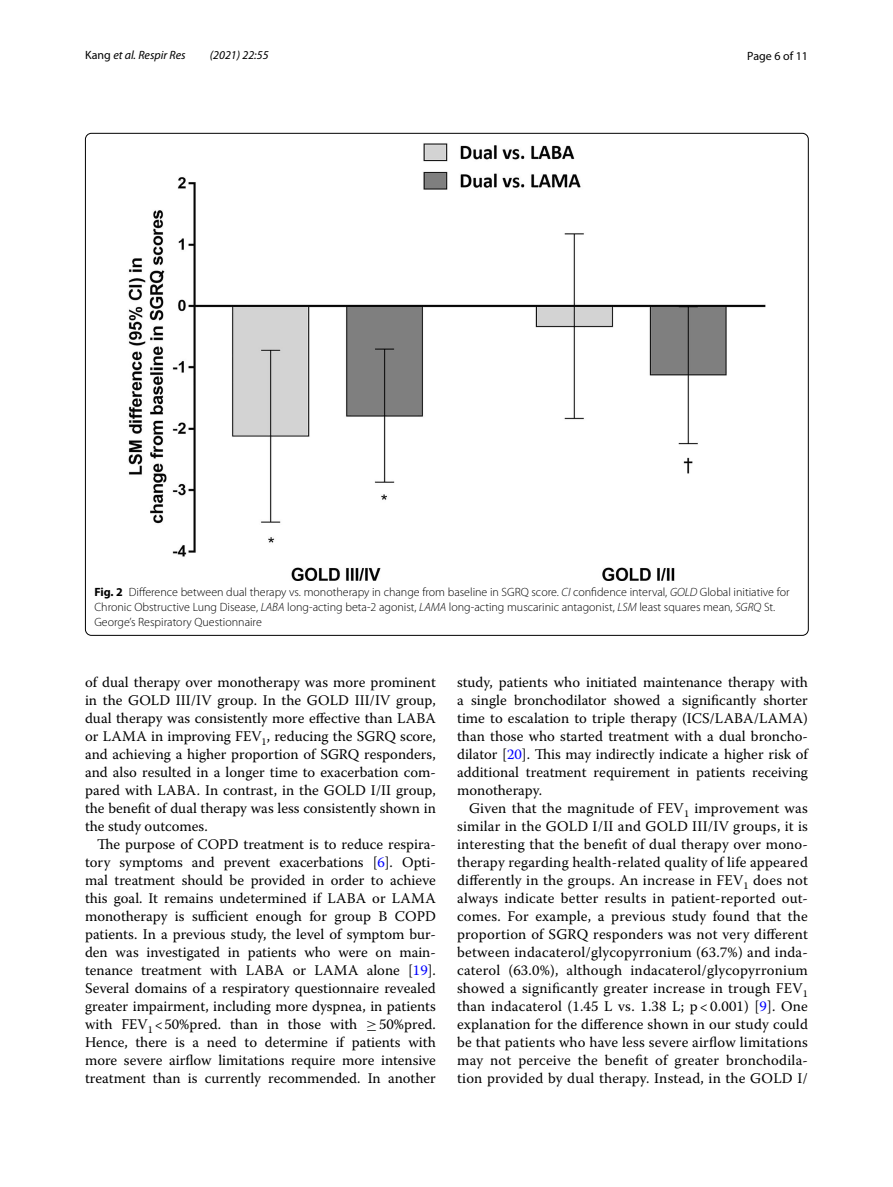
<style>
.page{position:relative;width:893px;height:1187px;background:#fff}
.page>*{position:absolute;margin:0;border:0;box-sizing:border-box;transform-origin:0 0}
.t1{font:14.7px/18px "Warnock Pro";color:#000;text-align:justify}
.t2{font:300 12px/15px "Myriad Pro";color:#000}
.t3{font:italic 12px "Myriad Pro";color:#000}
.t4{font:12px "Myriad Pro";color:#000}
.s1{font-style:normal}
.s2{font-weight:700}
.s3{font-style:italic}
.s4{color:#00f}
.s5{font-family:"MTSY"}
</style>
<div class="page">
<img style="left:128px;top:143px;width:638px;height:438px">
<p class="t3" style="left:85px;top:48px;width:102px"><span class="s1">Kang</span> et al. Respir Res</p>
<p class="t3" style="left:210px;top:48px;width:60px">(2021) 22:55</p>
<p class="t4" style="left:747px;top:48px;width:62px">Page 6 of 11</p>
<p class="t2" style="left:94px;top:584px;width:697px"><span class="s2">Fig. 2</span> Difference between dual therapy vs. monotherapy in change from baseline in SGRQ score. <span class="s3">CI</span> confidence interval, <span class="s3">GOLD</span> Global initiative for<br>Chronic Obstructive Lung Disease, <span class="s3">LABA</span> long-acting beta-2 agonist, <span class="s3">LAMA</span> long-acting muscarinic antagonist, <span class="s3">LSM</span> least squares mean, <span class="s3">SGRQ</span> St.<br>George’s Respiratory Questionnaire</p>
<p class="t1" style="left:85px;top:672px;width:352px">of dual therapy over monotherapy was more prominent in the GOLD III/IV group. In the GOLD III/IV group, dual therapy was consistently more effective than LABA or LAMA in improving FEV<sub>1</sub>, reducing the SGRQ score, and achieving a higher proportion of SGRQ responders, and also resulted in a longer time to exacerbation com&shy;pared with LABA. In contrast, in the GOLD I/II group, the benefit of dual therapy was less consistently shown in the study outcomes.</p>
<p class="t1" style="left:85px;top:834px;width:352px;text-indent:12px">The purpose of COPD treatment is to reduce respira&shy;tory symptoms and prevent exacerbations [<span class="s4">6</span>]. Opti&shy;mal treatment should be provided in order to achieve this goal. It remains undetermined if LABA or LAMA monotherapy is sufficient enough for group B COPD patients. In a previous study, the level of symptom bur&shy;den was investigated in patients who were on main&shy;tenance treatment with LABA or LAMA alone [<span class="s4">19</span>].<br>Several domains of a respiratory questionnaire revealed greater impairment, including more dyspnea, in patients with FEV<sub>1</sub> &lt;50%pred. than in those with <span class="s5">≥</span>50%pred.<br>Hence, there is a need to determine if patients with more severe airflow limitations require more intensive treatment than is currently recommended. In another</p>
<p class="t1" style="left:457px;top:672px;width:352px">study, patients who initiated maintenance therapy with a single bronchodilator showed a significantly shorter time to escalation to triple therapy (ICS/LABA/LAMA) than those who started treatment with a dual broncho&shy;dilator [<span class="s4">20</span>]. This may indirectly indicate a higher risk of additional treatment requirement in patients receiving monotherapy.</p>
<p class="t1" style="left:457px;top:798px;width:352px;text-indent:12px">Given that the magnitude of FEV<sub>1</sub> improvement was similar in the GOLD I/II and GOLD III/IV groups, it is interesting that the benefit of dual therapy over mono&shy;therapy regarding health-related quality of life appeared differently in the groups. An increase in FEV<sub>1</sub> does not always indicate better results in patient-reported out&shy;comes. For example, a previous study found that the proportion of SGRQ responders was not very different between indacaterol/glycopyrronium (63.7%) and inda&shy;caterol (63.0%), although indacaterol/glycopyrronium showed a significantly greater increase in trough FEV<sub>1 </sub>than indacaterol (1.45 L vs. 1.38 L; p &lt; 0.001) [<span class="s4">9</span>]. One explanation for the difference shown in our study could be that patients who have less severe airflow limitations may not perceive the benefit of greater bronchodila&shy;tion provided by dual therapy. Instead, in the GOLD I/</p>
</div>
